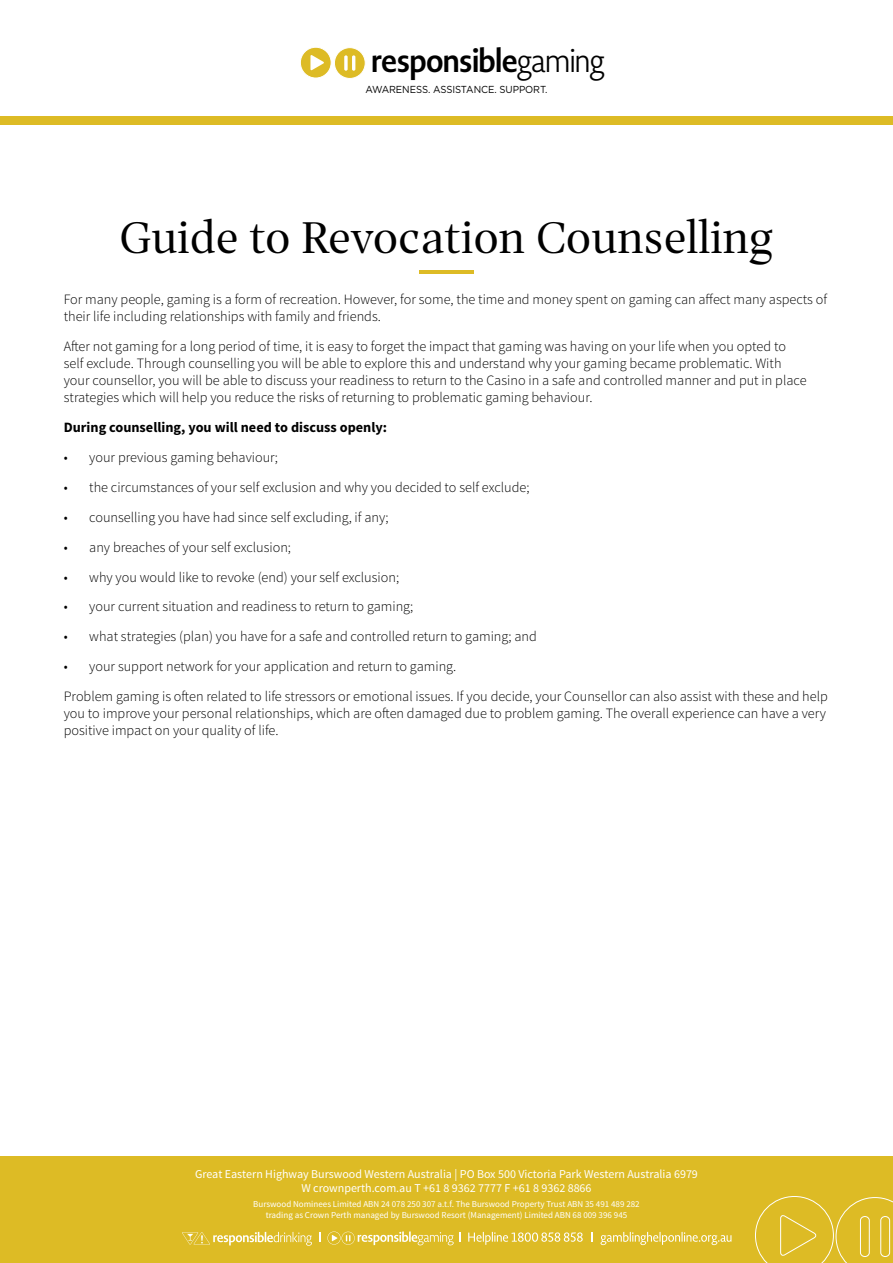
<style>
.page{position:relative;width:893px;height:1263px;background:#fff}
.page>*{position:absolute;margin:0;border:0;box-sizing:border-box;transform-origin:0 0}
.t1{font:48px "Prospectus STD";color:#000}
.t2{font:700 32.25px "Novel Display Cnd";color:#000}
.t3{font:300 14.25px/17.1px "Source Sans Pro";color:#000}
.t4{font:700 14.25px "Source Sans Pro";color:#000}
.t5{font:12px/14.4px "Source Sans Pro";color:#fff;text-align:center}
.t6{font:10.2px "Gotham";letter-spacing:-.005em;color:#000;scale:.94 1}
.t7{font:9px/10.8px "Source Sans Pro";color:#fff;text-align:center}
.s1{font-weight:300}
</style>
<div class="page">
<div style="left:0;top:1157px;width:893px;height:106px;background:#ddbb25"></div>
<svg style="left:327px;top:1231px;width:127px;height:14px"></svg>
<svg style="left:468px;top:1232px;width:115px;height:13px"></svg>
<svg style="left:600px;top:1232px;width:131px;height:13px"></svg>
<svg style="left:182px;top:1232px;width:130px;height:14px"></svg>
<svg style="left:755px;top:1196px;width:138px;height:67px"></svg>
<div style="left:334px;top:48px;width:31px;height:30px;background:#ddbb25;border-radius:50%"></div>
<div style="left:334px;top:47px;width:32px;height:32px;border:1px solid #fff;border-radius:50%"></div>
<div style="left:300px;top:47px;width:31px;height:31px;background:#ddbb25;border-radius:50%"></div>
<div style="left:300px;top:47px;width:32px;height:32px;border:1px solid #fff;border-radius:50%"></div>
<svg style="left:310px;top:55px;width:14px;height:16px"></svg>
<svg style="left:344px;top:55px;width:4px;height:16px"></svg>
<hr style="left:352px;top:55px;width:3px;height:16px;background:#fff;border-radius:2px">
<div style="left:0;top:116px;width:893px;height:9px;background:#ddbb25"></div>
<hr style="left:419px;top:271px;width:55px;height:3px;background:#ddbb25">
<h2 class="t2" style="left:371px;top:40px;width:235px">responsible<span class="s1">gaming</span></h2>
<p class="t6" style="left:365px;top:83px;width:195px">AWARENESS. ASSISTANCE. SUPPORT.</p>
<h1 class="t1" style="left:119px;top:202px;width:655px">Guide to Revocation Counselling</h1>
<p class="t3" style="left:64px;top:291px;width:765px">For many people, gaming is a form of recreation. However, for some, the time and money spent on gaming can affect many aspects of their life including relationships with family and friends.</p>
<p class="t3" style="left:64px;top:338px;width:744px">After not gaming for a long period of time, it is easy to forget the impact that gaming was having on your life when you opted to self exclude. Through counselling you will be able to explore this and understand why your gaming became problematic. With your counsellor, you will be able to discuss your readiness to return to the Casino in a safe and controlled manner and put in place strategies which will help you reduce the risks of returning to problematic gaming behaviour.</p>
<p class="t4" style="left:64px;top:418px;width:325px">During counselling, you will need to discuss openly:</p>
<p class="t3" style="left:64px;top:449px;width:216px">• your previous gaming behaviour;</p>
<p class="t3" style="left:64px;top:479px;width:467px">• the circumstances of your self exclusion and why you decided to self exclude;</p>
<p class="t3" style="left:64px;top:509px;width:326px">• counselling you have had since self excluding, if any;</p>
<p class="t3" style="left:64px;top:538px;width:229px">• any breaches of your self exclusion;</p>
<p class="t3" style="left:64px;top:568px;width:337px">• why you would like to revoke (end) your self exclusion;</p>
<p class="t3" style="left:64px;top:598px;width:351px">• your current situation and readiness to return to gaming;</p>
<p class="t3" style="left:64px;top:628px;width:475px">• what strategies (plan) you have for a safe and controlled return to gaming; and</p>
<p class="t3" style="left:64px;top:651px;width:765px;line-height:29.8px">• your support network for your application and return to gaming.<br>Problem gaming is often related to life stressors or emotional issues. If you decide, your Counsellor can also assist with these and help</p>
<p class="t3" style="left:64px;top:705px;width:764px">you to improve your personal relationships, which are often damaged due to problem gaming. The overall experience can have a very positive impact on your quality of life.</p>
<p class="t5" style="left:195px;top:1167px;width:504px">Great Eastern Highway Burswood Western Australia | PO Box 500 Victoria Park Western Australia 6979<br>W crownperth.com.au T +61 8 9362 7777 F +61 8 9362 8866</p>
<p class="t7" style="left:253px;top:1199px;width:388px">Burswood Nominees Limited ABN 24 078 250 307 a.t.f. The Burswood Property Trust ABN 35 491 489 282 trading as Crown Perth managed by Burswood Resort (Management) Limited ABN 68 009 396 945</p>
</div>
